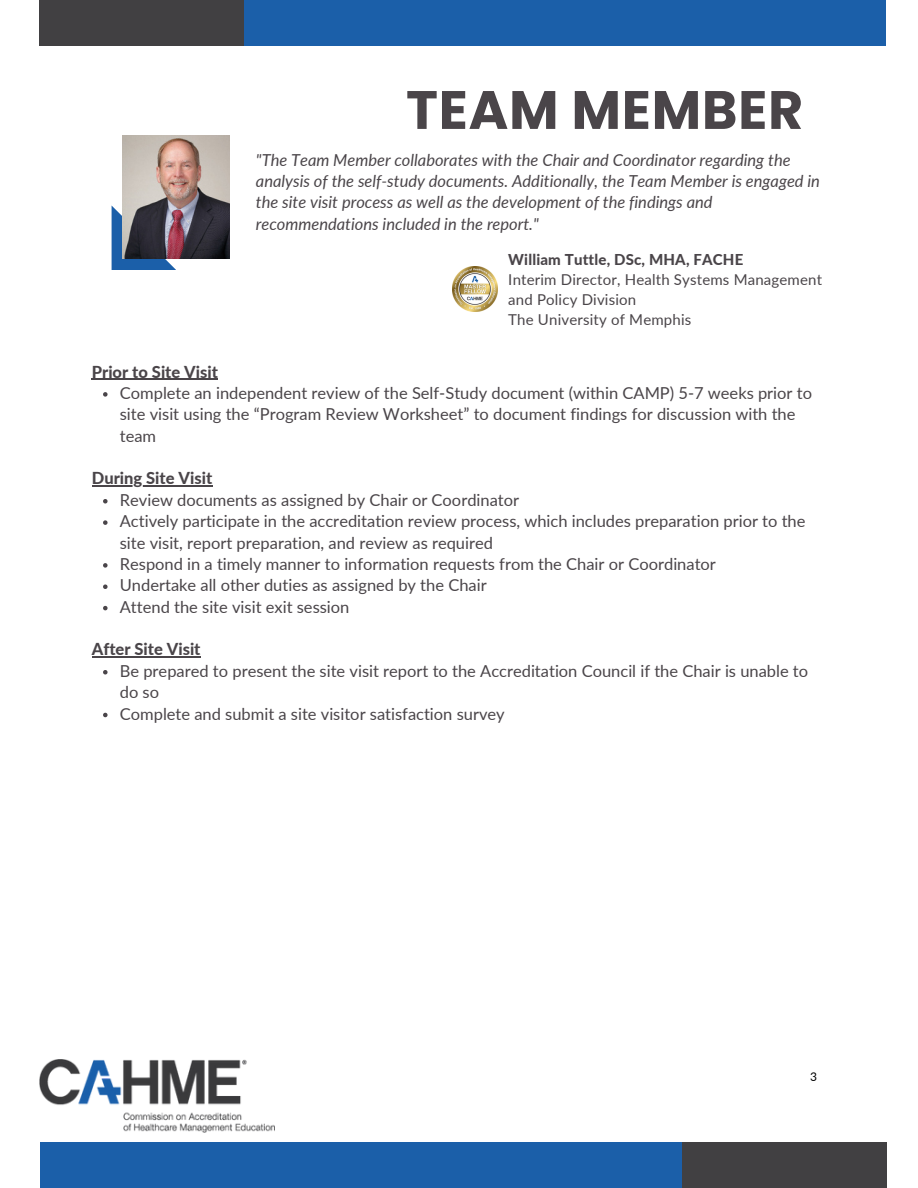
<style>
.page{position:relative;width:918px;height:1188px;background:#fff}
.page>*{position:absolute;margin:0;border:0;box-sizing:border-box;transform-origin:0 0}
.t1{font:700 54px "Poppins";letter-spacing:.015em;color:#4a4549}
.t2{font:16.5px/21.3px "Lato";color:#4a4549}
.t3{font:italic 16.5px/21.3px "Lato";color:#4a4549}
.t4{font:800 16.5px "Lato";color:#4a4549}
.t5{font:15px/20.2px "Lato";letter-spacing:.01em;color:#4a4549}
.t6{font:800 15px "Lato";letter-spacing:.01em;color:#4a4549}
.t7{font:12px "Lato";color:#000}
</style>
<div class="page">
<div style="left:243px;top:0;width:643px;height:45px;background:#1b5fa9"></div>
<div style="left:39px;top:0;width:204px;height:45px;background:#414042"></div>
<div style="left:40px;top:1143px;width:643px;height:45px;background:#1b5fa9"></div>
<div style="left:683px;top:1143px;width:204px;height:45px;background:#414042"></div>
<img style="left:39px;top:1060px;width:235px;height:73px">
<svg style="left:112px;top:206px;width:64px;height:64px"></svg>
<img style="left:123px;top:135px;width:107px;height:124px">
<svg style="left:103px;top:392px;width:5px;height:5px"></svg>
<svg style="left:103px;top:499px;width:5px;height:5px"></svg>
<svg style="left:103px;top:520px;width:5px;height:5px"></svg>
<svg style="left:103px;top:563px;width:5px;height:5px"></svg>
<svg style="left:103px;top:585px;width:5px;height:4px"></svg>
<svg style="left:103px;top:606px;width:5px;height:4px"></svg>
<svg style="left:103px;top:670px;width:5px;height:5px"></svg>
<svg style="left:103px;top:713px;width:5px;height:4px"></svg>
<hr style="left:92px;top:379px;width:126px;height:1px;background:#4a4549">
<hr style="left:92px;top:486px;width:120px;height:1px;background:#4a4549">
<hr style="left:92px;top:657px;width:109px;height:1px;background:#4a4549">
<img style="left:453px;top:267px;width:45px;height:45px">
<h1 class="t1" style="left:406px;top:72px;width:399px">TEAM MEMBER</h1>
<p class="t3" style="left:256px;top:149px;width:566px">"The Team Member collaborates with the Chair and Coordinator regarding the analysis of the self-study documents. Additionally, the Team Member is engaged in the site visit process as well as the development of the findings and recommendations included in the report."</p>
<p class="t4" style="left:92px;top:361px;width:128px">Prior to Site Visit</p>
<p class="t6" style="left:508px;top:250px;width:237px">William Tuttle, DSc, MHA, FACHE</p>
<p class="t5" style="left:508px;top:269px;width:315px">Interim Director, Health Systems Management and Policy Division<br>The University of Memphis</p>
<p class="t2" style="left:120px;top:382px;width:694px">Complete an independent review of the Self-Study document (within CAMP) 5-7 weeks prior to site visit using the “Program Review Worksheet” to document findings for discussion with the team</p>
<p class="t4" style="left:92px;top:468px;width:122px">During Site Visit</p>
<p class="t2" style="left:120px;top:489px;width:687px">Review documents as assigned by Chair or Coordinator<br>Actively participate in the accreditation review process, which includes preparation prior to the site visit, report preparation, and review as required<br>Respond in a timely manner to information requests from the Chair or Coordinator<br>Undertake all other duties as assigned by the Chair<br>Attend the site visit exit session</p>
<p class="t4" style="left:92px;top:639px;width:110px">After Site Visit</p>
<p class="t2" style="left:120px;top:660px;width:690px">Be prepared to present the site visit report to the Accreditation Council if the Chair is unable to do so<br>Complete and submit a site visitor satisfaction survey</p>
<p class="t7" style="left:810px;top:1069px;width:8px">3</p>
</div>
